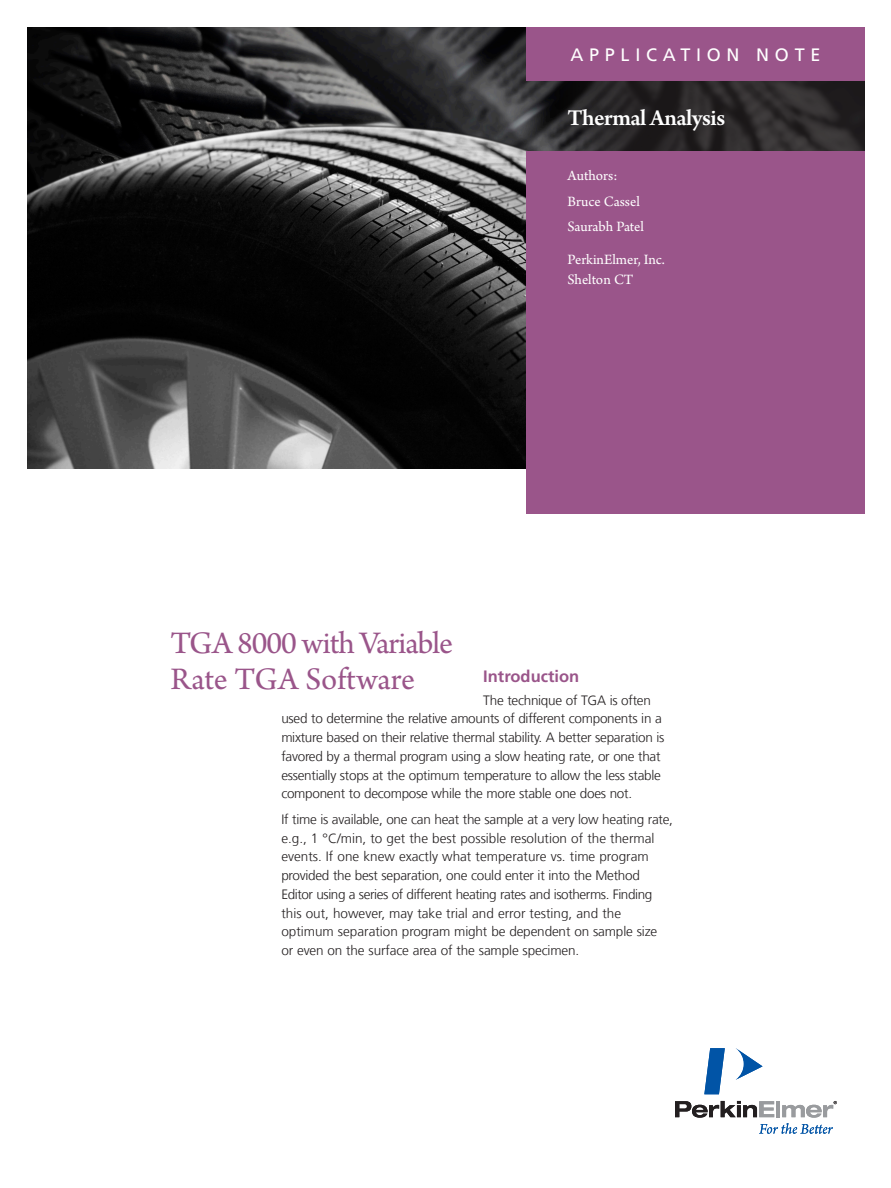
<style>
.page{position:relative;width:891px;height:1188px;background:#fff}
.page>*{position:absolute;margin:0;border:0;box-sizing:border-box;transform-origin:0 0}
.Intro_Head{font:33px/36px "Arno Pro";letter-spacing:-.02em;color:#9a558a}
.Product_header{font:600 24px "Arno Pro";letter-spacing:-.025em;color:#fff}
.t1{font:18px "Frutiger LT Com";letter-spacing:.32em;color:#fff}
.table{font:700 16.5px "Frutiger LT Com";color:#9a558a}
.Body{font:15px/25.5px "Arno Pro";letter-spacing:-.005em;color:#fff}
.Paragraph_Head{font:300 13.5px/18.8px "Frutiger LT Com";letter-spacing:-.02em;color:#231f20}
</style>
<div class="page">
<img style="left:28px;top:27px;width:498px;height:442px">
<svg style="left:525px;top:28px;width:340px;height:153px;background:#2a2728"></svg>
<div style="left:526px;top:151px;width:339px;height:363px;background:#9a558a"></div>
<svg style="left:736px;top:1048px;width:27px;height:32px"></svg>
<svg style="left:704px;top:1048px;width:21px;height:46px"></svg>
<svg style="left:675px;top:1101px;width:162px;height:33px"></svg>
<div style="left:526px;top:27px;width:339px;height:54px;background:#9a558a"></div>
<p class="t1" style="left:570px;top:44px;width:252px">APPLICATION NOTE</p>
<p class="Product_header" style="left:567px;top:104px;width:159px">Thermal Analysis</p>
<p class="Body" style="left:568px;top:163px;width:51px">Authors:</p>
<p class="Body" style="left:568px;top:190px;width:78px">Bruce Cassel<br>Saurabh Patel</p>
<p class="Body" style="left:568px;top:251px;width:99px;line-height:19.5px">PerkinElmer, Inc.<br>Shelton CT</p>
<p class="Intro_Head" style="left:170px;top:627px;width:284px">TGA 8000 with Variable<br>Rate TGA Software</p>
<p class="table" style="left:483px;top:666px;width:97px">Introduction</p>
<p class="Paragraph_Head" style="left:281px;top:691px;width:385px;text-indent:202px">The technique of TGA is often used to determine the relative amounts of different components in a mixture based on their relative thermal stability. A better separation is favored by a thermal program using a slow heating rate, or one that essentially stops at the optimum temperature to allow the less stable component to decompose while the more stable one does not.</p>
<p class="Paragraph_Head" style="left:281px;top:810px;width:393px">If time is available, one can heat the sample at a very low heating rate, e.g., 1 °C/min, to get the best possible resolution of the thermal events. If one knew exactly what temperature vs. time program provided the best separation, one could enter it into the Method Editor using a series of different heating rates and isotherms. Finding this out, however, may take trial and error testing, and the optimum separation program might be dependent on sample size<br>or even on the surface area of the sample specimen.</p>
</div>
